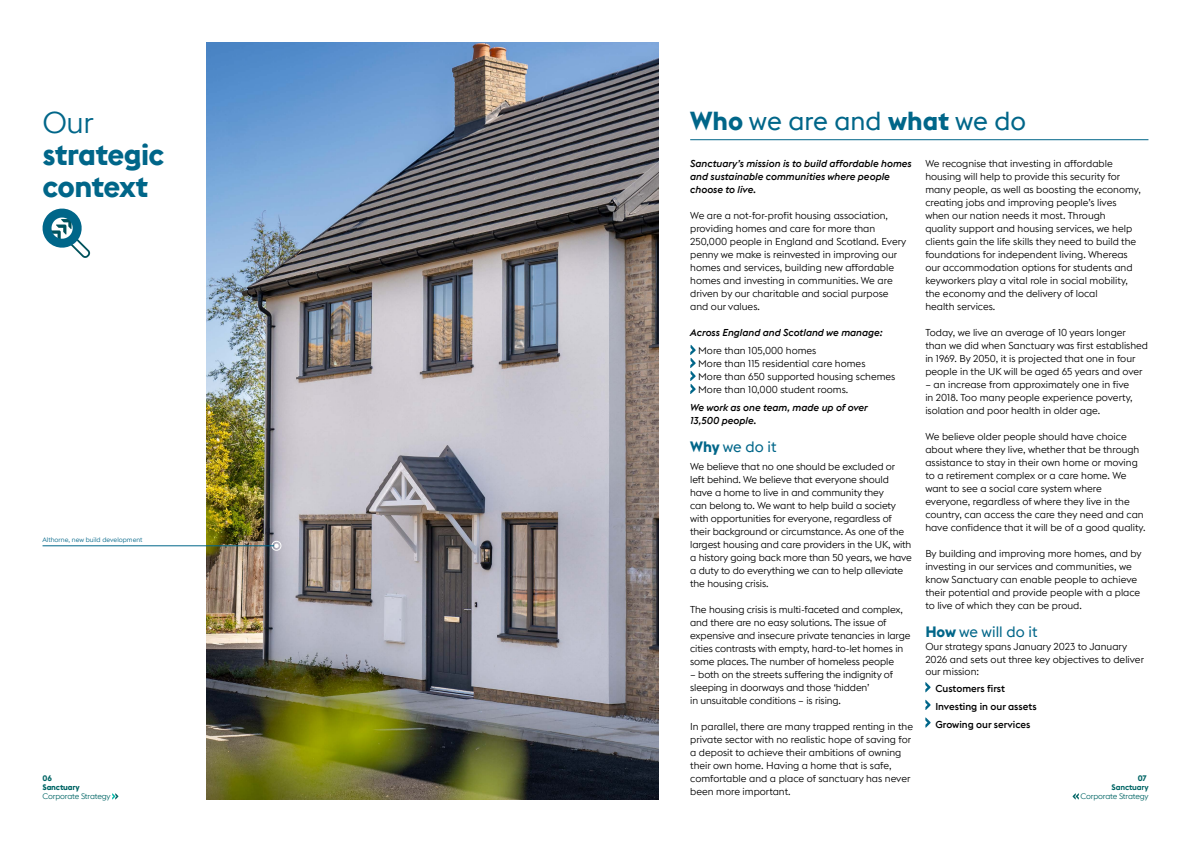
<style>
.page{position:relative;width:1191px;height:842px;background:#fff}
.page>*{position:absolute;margin:0;border:0;box-sizing:border-box;transform-origin:0 0}
.t1{font:700 30px/32px "Euclid Flex B";letter-spacing:-.025em;color:#006689}
.t2{font:26px "Euclid Flex B";color:#006689}
.t3{font:15px "Euclid Flex B";color:#006689}
.t4{font:300 10px/13px "Euclid Flex B";color:#000}
.t5{font:italic 500 10px/13px "Euclid Flex B";color:#000}
.t6{font:500 10px/17.7px "Euclid Flex B";color:#000}
.t7{font:300 8px "Euclid Flex B";letter-spacing:-.02em;color:#006565}
.t8{font:700 8px "Euclid Flex B";letter-spacing:-.02em;color:#006565}
.t9{font:600 8px "Euclid Flex B";letter-spacing:-.02em;color:#006565}
.t10{font:300 6.6px "Euclid Flex B";color:#006689}
.s1{font-weight:300}
.s2{font-weight:700}
</style>
<div class="page">
<svg style="left:690px;top:345px;width:5px;height:49px"></svg>
<svg style="left:925px;top:682px;width:5px;height:10px"></svg>
<svg style="left:925px;top:700px;width:5px;height:10px"></svg>
<svg style="left:925px;top:717px;width:5px;height:11px"></svg>
<svg style="left:112px;top:793px;width:6px;height:6px"></svg>
<svg style="left:1072px;top:793px;width:6px;height:6px"></svg>
<img style="left:206px;top:43px;width:452px;height:756px">
<div style="left:272px;top:541px;width:9px;height:9px;border:1px solid #fff;border-radius:50%"></div>
<svg style="left:42px;top:208px;width:49px;height:50px"></svg>
<hr style="left:43px;top:545px;width:233px;height:1px;background:#006689">
<svg style="left:274px;top:543px;width:5px;height:5px"></svg>
<hr style="left:690px;top:139px;width:458px;height:1px;background:#006689">
<h1 class="t1" style="left:43px;top:106px;width:123px"><span class="s1">Our </span>strategic context</h1>
<p class="t10" style="left:43px;top:535px;width:102px">Althorne, new build development</p>
<p class="t8" style="left:43px;top:773px;width:11px">06</p>
<p class="t8" style="left:43px;top:782px;width:39px">Sanctuary</p>
<p class="t7" style="left:43px;top:792px;width:70px">Corporate Strategy</p>
<h2 class="t2" style="left:690px;top:106px;width:337px"><span class="s2">Who</span> we are and <span class="s2">what</span> we do</h2>
<p class="t5" style="left:690px;top:157px;width:223px">Sanctuary’s mission is to build affordable homes and sustainable communities where people choose to live.</p>
<p class="t4" style="left:690px;top:209px;width:217px">We are a not-for-profit housing association, providing homes and care for more than 250,000 people in England and Scotland. Every penny we make is reinvested in improving our homes and services, building new affordable homes and investing in communities. We are driven by our charitable and social purpose and our values.</p>
<p class="t5" style="left:690px;top:326px;width:194px">Across England and Scotland we manage:</p>
<p class="t4" style="left:698px;top:344px;width:199px">More than 105,000 homes<br>More than 115 residential care homes<br>More than 650 supported housing schemes More than 10,000 student rooms.</p>
<p class="t5" style="left:690px;top:401px;width:179px">We work as one team, made up of over<br>13,500 people.</p>
<h3 class="t3" style="left:690px;top:437px;width:88px"><span class="s2">Why</span> we do it</h3>
<p class="t4" style="left:690px;top:460px;width:223px">We believe that no one should be excluded or left behind. We believe that everyone should have a home to live in and community they<br>can belong to. We want to help build a society with opportunities for everyone, regardless of their background or circumstance. As one of the largest housing and care providers in the UK, with a history going back more than 50 years, we have a duty to do everything we can to help alleviate the housing crisis.</p>
<p class="t4" style="left:690px;top:603px;width:222px">The housing crisis is multi-faceted and complex, and there are no easy solutions. The issue of expensive and insecure private tenancies in large cities contrasts with empty, hard-to-let homes in some places. The number of homeless people</p>
<p class="t4" style="left:690px;top:668px;width:204px">– both on the streets suffering the indignity of sleeping in doorways and those ‘hidden’<br>in unsuitable conditions – is rising.</p>
<p class="t4" style="left:690px;top:720px;width:224px">In parallel, there are many trapped renting in the private sector with no realistic hope of saving for a deposit to achieve their ambitions of owning their own home. Having a home that is safe, comfortable and a place of sanctuary has never been more important.</p>
<p class="t4" style="left:925px;top:157px;width:217px">We recognise that investing in affordable housing will help to provide this security for many people, as well as boosting the economy, creating jobs and improving people’s lives when our nation needs it most. Through<br>quality support and housing services, we help clients gain the life skills they need to build the foundations for independent living. Whereas our accommodation options for students and keyworkers play a vital role in social mobility, the economy and the delivery of local<br>health services.</p>
<p class="t4" style="left:925px;top:326px;width:224px">Today, we live an average of 10 years longer than we did when Sanctuary was first established in 1969. By 2050, it is projected that one in four people in the UK will be aged 65 years and over</p>
<p class="t4" style="left:925px;top:378px;width:209px">– an increase from approximately one in five in 2018. Too many people experience poverty, isolation and poor health in older age.</p>
<p class="t4" style="left:925px;top:430px;width:222px">We believe older people should have choice about where they live, whether that be through assistance to stay in their own home or moving to a retirement complex or a care home. We want to see a social care system where everyone, regardless of where they live in the country, can access the care they need and can have confidence that it will be of a good quality.</p>
<p class="t4" style="left:925px;top:547px;width:218px">By building and improving more homes, and by investing in our services and communities, we know Sanctuary can enable people to achieve their potential and provide people with a place to live of which they can be proud.</p>
<h3 class="t3" style="left:925px;top:622px;width:114px"><span class="s2">How</span> we will do it</h3>
<p class="t4" style="left:925px;top:640px;width:220px">Our strategy spans January 2023 to January<br>2026 and sets out three key objectives to deliver</p>
<p class="t4" style="left:925px;top:665px;width:55px">our mission:</p>
<p class="t6" style="left:935px;top:680px;width:103px">Customers first<br>Investing in our assets<br>Growing our services</p>
<p class="t8" style="left:1137px;top:773px;width:11px">07</p>
<p class="t9" style="left:1111px;top:782px;width:38px">Sanctuary</p>
<p class="t7" style="left:1080px;top:792px;width:70px">Corporate Strategy</p>
</div>
